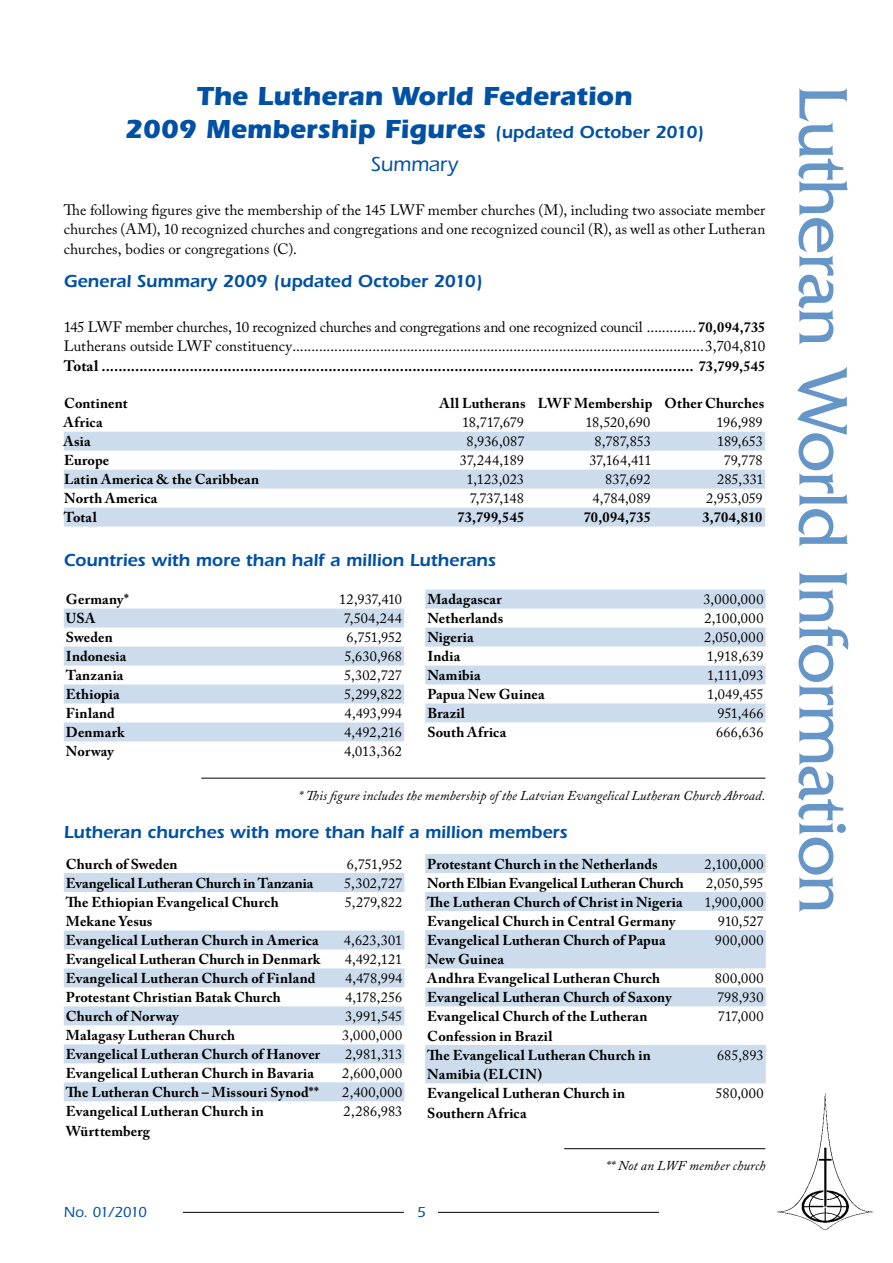
<style>
.page{position:relative;width:893px;height:1263px;background:#fff}
.page>*{position:absolute;margin:0;border:0;box-sizing:border-box;transform-origin:0 0}
.t1{font:72px "Friz Quadrata";letter-spacing:-.02em;color:#6696c8}
.t2{font:700 27px/33px "Itc Eras";letter-spacing:-.005em;color:#0050a4;text-align:center}
.t3{font:500 21px "Itc Eras";letter-spacing:-.005em;color:#0050a4}
.t4{font:600 18px "Itc Eras";color:#0050a4}
.t5{font:15px/19.5px "Adobe Caslon Pro";letter-spacing:.005em;color:#000;text-align:justify}
.t6{font:500 15px "Itc Eras";letter-spacing:-.07em;color:#0050a4}
.t7{font:700 14.25px/19.5px "Adobe Caslon Pro";letter-spacing:.01em;color:#000}
.t8{font:14.25px "Adobe Caslon Pro";letter-spacing:.005em;color:#000}
.t9{font:italic 13.5px "Adobe Caslon Pro";letter-spacing:.01em;color:#000}
.s1{font-weight:600;font-size:18px}
.s2{font-weight:700;font-size:14.25px}
.s3{font-weight:700}
</style>
<div class="page">
<hr style="left:183px;top:1212px;width:221px;height:1px;background:#000">
<hr style="left:438px;top:1212px;width:221px;height:1px;background:#000">
<img style="left:777px;top:1093px;width:96px;height:137px">
<svg style="left:64px;top:609px;width:340px;height:132px"></svg>
<svg style="left:425px;top:590px;width:341px;height:132px"></svg>
<svg style="left:64px;top:873px;width:340px;height:228px"></svg>
<svg style="left:425px;top:854px;width:341px;height:229px;fill:#ccdced"></svg>
<hr style="left:201px;top:778px;width:564px;height:1px;background:#000">
<hr style="left:564px;top:1148px;width:201px;height:1px;background:#000">
<svg style="left:64px;top:432px;width:701px;height:95px;fill:#ccdced"></svg>
<h2 class="t2" style="left:125px;top:80px;width:581px">The Lutheran World Federation<br>2009 Membership Figures <span class="s1">(updated October 2010)</span></h2>
<h3 class="t3" style="left:371px;top:152px;width:89px">Summary</h3>
<p class="t5" style="left:64px;top:200px;width:703px">The following figures give the membership of the 145 LWF member churches (M), including two associate member churches (AM), 10 recognized churches and congregations and one recognized council (R), as well as other Lutheran churches, bodies or congregations (C).</p>
<p class="t4" style="left:64px;top:271px;width:420px">General Summary 2009 (updated October 2010)</p>
<p class="t5" style="left:64px;top:317px;width:703px">145 LWF member churches, 10 recognized churches and congregations and one recognized council ............. <span class="s2">70,094,735<br></span>Lutherans outside LWF constituency............................................................................................................3,704,810<br><span class="s3">Total .............................................................................................................................................</span> <span class="s2">73,799,545</span></p>
<p class="t7" style="left:64px;top:394px;width:65px">Continent</p>
<p class="t7" style="left:440px;top:394px;width:326px">All Lutherans LWF Membership Other Churches</p>
<p class="t7" style="left:64px;top:413px;width:41px">Africa</p>
<p class="t8" style="left:462px;top:414px;width:64px">18,717,679</p>
<p class="t8" style="left:585px;top:414px;width:66px">18,520,690</p>
<p class="t8" style="left:716px;top:414px;width:48px">196,989</p>
<p class="t7" style="left:64px;top:432px;width:29px">Asia</p>
<p class="t8" style="left:466px;top:433px;width:60px">8,936,087</p>
<p class="t8" style="left:594px;top:433px;width:58px">8,787,853</p>
<p class="t8" style="left:717px;top:433px;width:47px">189,653</p>
<p class="t7" style="left:64px;top:451px;width:47px">Europe</p>
<p class="t8" style="left:460px;top:452px;width:66px">37,244,189</p>
<p class="t8" style="left:589px;top:452px;width:64px">37,164,411</p>
<p class="t8" style="left:724px;top:452px;width:40px">79,778</p>
<p class="t7" style="left:64px;top:470px;width:197px">Latin America &amp; the Caribbean</p>
<p class="t8" style="left:466px;top:471px;width:59px">1,123,023</p>
<p class="t8" style="left:605px;top:471px;width:47px">837,692</p>
<p class="t8" style="left:717px;top:471px;width:48px">285,331</p>
<p class="t7" style="left:64px;top:489px;width:95px">North America</p>
<p class="t8" style="left:470px;top:490px;width:55px">7,737,148</p>
<p class="t8" style="left:592px;top:490px;width:60px">4,784,089</p>
<p class="t8" style="left:706px;top:490px;width:58px">2,953,059</p>
<p class="t7" style="left:64px;top:508px;width:34px">Total</p>
<p class="t7" style="left:457px;top:508px;width:68px">73,799,545</p>
<p class="t7" style="left:584px;top:508px;width:69px">70,094,735</p>
<p class="t7" style="left:702px;top:508px;width:61px">3,704,810</p>
<p class="t4" style="left:64px;top:549px;width:434px">Countries with more than half a million Lutherans</p>
<p class="t7" style="left:66px;top:590px;width:64px">Germany*</p>
<p class="t8" style="left:339px;top:591px;width:64px">12,937,410</p>
<p class="t7" style="left:66px;top:609px;width:31px">USA</p>
<p class="t8" style="left:344px;top:610px;width:60px">7,504,244</p>
<p class="t7" style="left:66px;top:628px;width:48px">Sweden</p>
<p class="t8" style="left:346px;top:629px;width:57px">6,751,952</p>
<p class="t7" style="left:66px;top:647px;width:62px">Indonesia</p>
<p class="t8" style="left:344px;top:648px;width:59px">5,630,968</p>
<p class="t7" style="left:66px;top:666px;width:59px">Tanzania</p>
<p class="t8" style="left:344px;top:667px;width:59px">5,302,727</p>
<p class="t7" style="left:66px;top:685px;width:55px">Ethiopia</p>
<p class="t8" style="left:344px;top:686px;width:59px">5,299,822</p>
<p class="t7" style="left:66px;top:703px;width:51px">Finland</p>
<p class="t8" style="left:345px;top:705px;width:59px">4,493,994</p>
<p class="t7" style="left:66px;top:722px;width:60px">Denmark</p>
<p class="t8" style="left:344px;top:724px;width:59px">4,492,216</p>
<p class="t7" style="left:66px;top:741px;width:49px">Norway</p>
<p class="t8" style="left:344px;top:743px;width:59px">4,013,362</p>
<p class="t7" style="left:427px;top:590px;width:76px">Madagascar</p>
<p class="t8" style="left:703px;top:591px;width:62px">3,000,000</p>
<p class="t7" style="left:427px;top:609px;width:77px">Netherlands</p>
<p class="t8" style="left:704px;top:610px;width:61px">2,100,000</p>
<p class="t7" style="left:427px;top:628px;width:48px">Nigeria</p>
<p class="t8" style="left:704px;top:629px;width:61px">2,050,000</p>
<p class="t7" style="left:427px;top:647px;width:35px">India</p>
<p class="t8" style="left:707px;top:648px;width:58px">1,918,639</p>
<p class="t7" style="left:427px;top:666px;width:55px">Namibia</p>
<p class="t8" style="left:707px;top:667px;width:58px">1,111,093</p>
<p class="t7" style="left:427px;top:685px;width:119px">Papua New Guinea</p>
<p class="t8" style="left:707px;top:686px;width:58px">1,049,455</p>
<p class="t7" style="left:427px;top:703px;width:39px">Brazil</p>
<p class="t8" style="left:717px;top:705px;width:48px">951,466</p>
<p class="t7" style="left:427px;top:722px;width:80px">South Africa</p>
<p class="t8" style="left:716px;top:724px;width:49px">666,636</p>
<p class="t9" style="left:299px;top:787px;width:468px">* This figure includes the membership of the Latvian Evangelical Lutheran Church Abroad.</p>
<p class="t4" style="left:64px;top:822px;width:505px">Lutheran churches with more than half a million members</p>
<p class="t7" style="left:66px;top:854px;width:113px">Church of Sweden</p>
<p class="t8" style="left:347px;top:855px;width:57px">6,751,952</p>
<p class="t7" style="left:66px;top:873px;width:249px">Evangelical Lutheran Church in Tanzania</p>
<p class="t8" style="left:344px;top:874px;width:59px">5,302,727</p>
<p class="t7" style="left:66px;top:892px;width:214px">The Ethiopian Evangelical Church<br>Mekane Yesus</p>
<p class="t8" style="left:345px;top:893px;width:59px">5,279,822</p>
<p class="t7" style="left:66px;top:930px;width:254px">Evangelical Lutheran Church in America</p>
<p class="t8" style="left:344px;top:932px;width:60px">4,623,301</p>
<p class="t7" style="left:66px;top:949px;width:256px">Evangelical Lutheran Church in Denmark</p>
<p class="t8" style="left:345px;top:951px;width:59px">4,492,121</p>
<p class="t7" style="left:66px;top:968px;width:251px">Evangelical Lutheran Church of Finland</p>
<p class="t8" style="left:345px;top:970px;width:59px">4,478,994</p>
<p class="t7" style="left:66px;top:987px;width:217px">Protestant Christian Batak Church</p>
<p class="t8" style="left:345px;top:989px;width:59px">4,178,256</p>
<p class="t7" style="left:66px;top:1006px;width:114px">Church of Norway</p>
<p class="t8" style="left:345px;top:1008px;width:59px">3,991,545</p>
<p class="t7" style="left:66px;top:1025px;width:171px">Malagasy Lutheran Church</p>
<p class="t8" style="left:342px;top:1027px;width:62px">3,000,000</p>
<p class="t7" style="left:66px;top:1044px;width:256px">Evangelical Lutheran Church of Hanover</p>
<p class="t8" style="left:345px;top:1046px;width:59px">2,981,313</p>
<p class="t7" style="left:66px;top:1063px;width:250px">Evangelical Lutheran Church in Bavaria</p>
<p class="t8" style="left:342px;top:1065px;width:62px">2,600,000</p>
<p class="t7" style="left:66px;top:1082px;width:254px">The Lutheran Church – Missouri Synod**</p>
<p class="t8" style="left:342px;top:1084px;width:62px">2,400,000</p>
<p class="t7" style="left:66px;top:1101px;width:199px">Evangelical Lutheran Church in<br>Württemberg</p>
<p class="t8" style="left:344px;top:1103px;width:60px">2,286,983</p>
<p class="t7" style="left:427px;top:854px;width:232px">Protestant Church in the Netherlands</p>
<p class="t8" style="left:705px;top:855px;width:61px">2,100,000</p>
<p class="t7" style="left:427px;top:873px;width:258px">North Elbian Evangelical Lutheran Church</p>
<p class="t8" style="left:706px;top:874px;width:59px">2,050,595</p>
<p class="t7" style="left:427px;top:892px;width:257px">The Lutheran Church of Christ in Nigeria</p>
<p class="t8" style="left:704px;top:893px;width:61px">1,900,000</p>
<p class="t7" style="left:427px;top:911px;width:250px">Evangelical Church in Central Germany</p>
<p class="t8" style="left:718px;top:912px;width:47px">910,527</p>
<p class="t7" style="left:427px;top:930px;width:240px">Evangelical Lutheran Church of Papua<br>New Guinea</p>
<p class="t8" style="left:715px;top:931px;width:50px">900,000</p>
<p class="t7" style="left:427px;top:968px;width:234px">Andhra Evangelical Lutheran Church</p>
<p class="t8" style="left:715px;top:970px;width:50px">800,000</p>
<p class="t7" style="left:427px;top:987px;width:246px">Evangelical Lutheran Church of Saxony</p>
<p class="t8" style="left:717px;top:989px;width:48px">798,930</p>
<p class="t7" style="left:427px;top:1006px;width:222px">Evangelical Church of the Lutheran<br>Confession in Brazil</p>
<p class="t8" style="left:718px;top:1008px;width:47px">717,000</p>
<p class="t7" style="left:427px;top:1045px;width:225px">The Evangelical Lutheran Church in<br>Namibia (ELCIN)</p>
<p class="t8" style="left:717px;top:1046px;width:48px">685,893</p>
<p class="t7" style="left:427px;top:1083px;width:199px">Evangelical Lutheran Church in<br>Southern Africa</p>
<p class="t8" style="left:716px;top:1085px;width:50px">580,000</p>
<p class="t9" style="left:606px;top:1157px;width:161px">** Not an LWF member church</p>
<p class="t6" style="left:64px;top:1203px;width:85px">No. 01/2010</p>
<p class="t6" style="left:417px;top:1203px;width:10px">5</p>
<h1 class="t1" style="left:863px;top:85px;width:830px;rotate:90deg">Lutheran World Information</h1>
</div>
